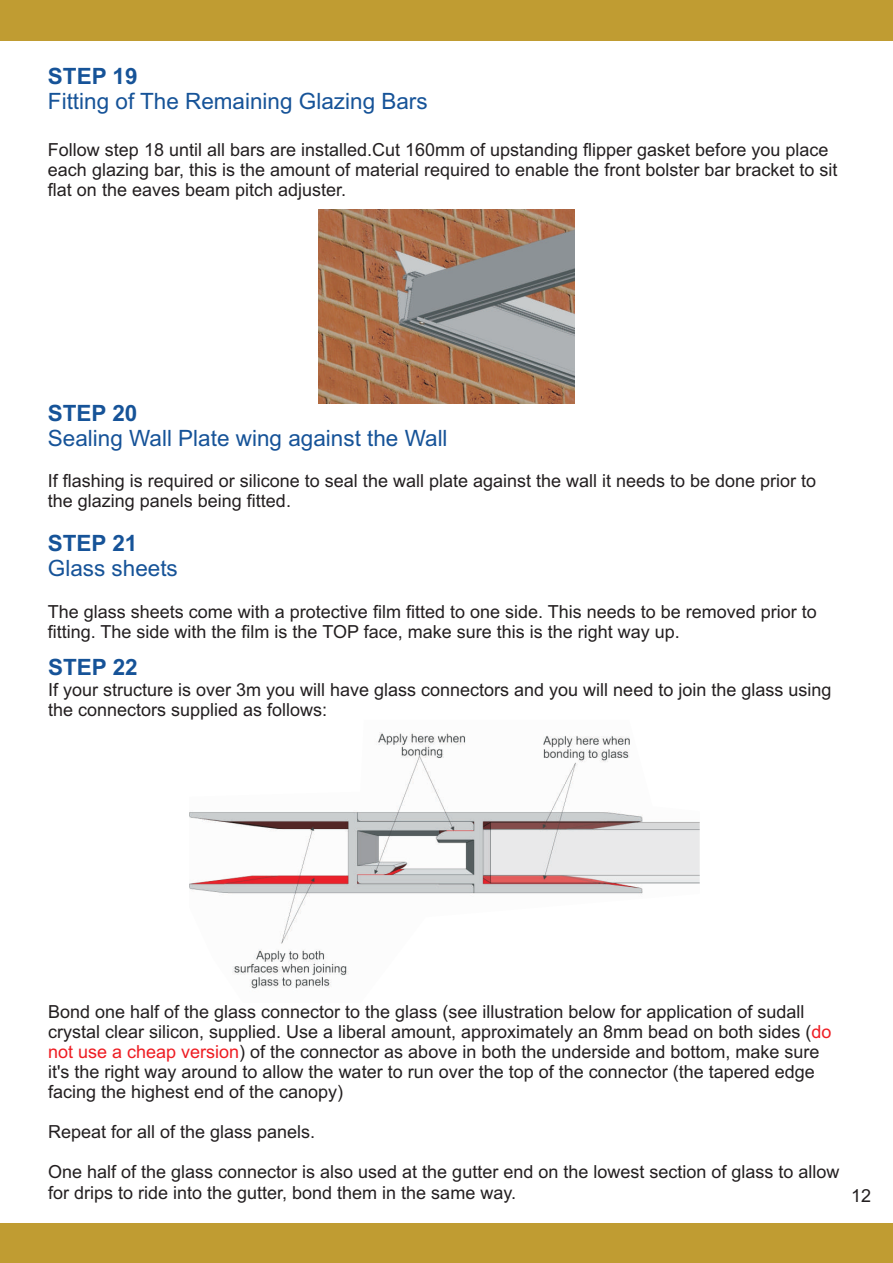
<style>
.page{position:relative;width:893px;height:1263px;background:#fff}
.page>*{position:absolute;margin:0;border:0;box-sizing:border-box;transform-origin:0 0}
.t1{font:22.5px "Arial";color:#165398}
.t2{font:700 22.5px "Arial";color:#165398}
.t3{font:18px/20.1px "Arial";color:#231f20}
.s1{color:#ee1d23}
</style>
<div class="page">
<div style="left:0;top:1223px;width:893px;height:40px;background:#c09c32"></div>
<div style="left:0;top:0;width:893px;height:41px;background:#c09c32"></div>
<img style="left:189px;top:732px;width:511px;height:257px">
<img style="left:318px;top:210px;width:256px;height:194px">
<p class="t2" style="left:48px;top:68px;width:91px">STEP 19</p>
<p class="t1" style="left:48px;top:93px;width:381px">Fitting of The Remaining Glazing Bars</p>
<p class="t3" style="left:48px;top:141px;width:791px">Follow step 18 until all bars are installed.Cut 160mm of upstanding flipper gasket before you place each glazing bar, this is the amount of material required to enable the front bolster bar bracket to sit flat on the eaves beam pitch adjuster.</p>
<p class="t2" style="left:48px;top:404px;width:91px">STEP 20</p>
<p class="t1" style="left:48px;top:429px;width:401px">Sealing Wall Plate wing against the Wall</p>
<p class="t3" style="left:48px;top:472px;width:770px">If flashing is required or silicone to seal the wall plate against the wall it needs to be done prior to the glazing panels being fitted.</p>
<p class="t2" style="left:48px;top:535px;width:91px">STEP 21</p>
<p class="t1" style="left:48px;top:560px;width:132px">Glass sheets</p>
<p class="t3" style="left:48px;top:603px;width:771px">The glass sheets come with a protective film fitted to one side. This needs to be removed prior to fitting. The side with the film is the TOP face, make sure this is the right way up.</p>
<p class="t2" style="left:48px;top:658px;width:91px">STEP 22</p>
<p class="t3" style="left:48px;top:681px;width:785px">If your structure is over 3m you will have glass connectors and you will need to join the glass using the connectors supplied as follows:</p>
<p class="t3" style="left:48px;top:1003px;width:785px">Bond one half of the glass connector to the glass (see illustration below for application of sudall crystal clear silicon, supplied. Use a liberal amount, approximately an 8mm bead on both sides (<span class="s1">do not use a cheap version</span>) of the connector as above in both the underside and bottom, make sure it's the right way around to allow the water to run over the top of the connector (the tapered edge facing the highest end of the canopy)</p>
<p class="t3" style="left:48px;top:1123px;width:269px">Repeat for all of the glass panels.</p>
<p class="t3" style="left:48px;top:1164px;width:793px">One half of the glass connector is also used at the gutter end on the lowest section of glass to allow for drips to ride into the gutter, bond them in the same way.</p>
<p class="t3" style="left:851px;top:1188px;width:22px">12</p>
</div>
